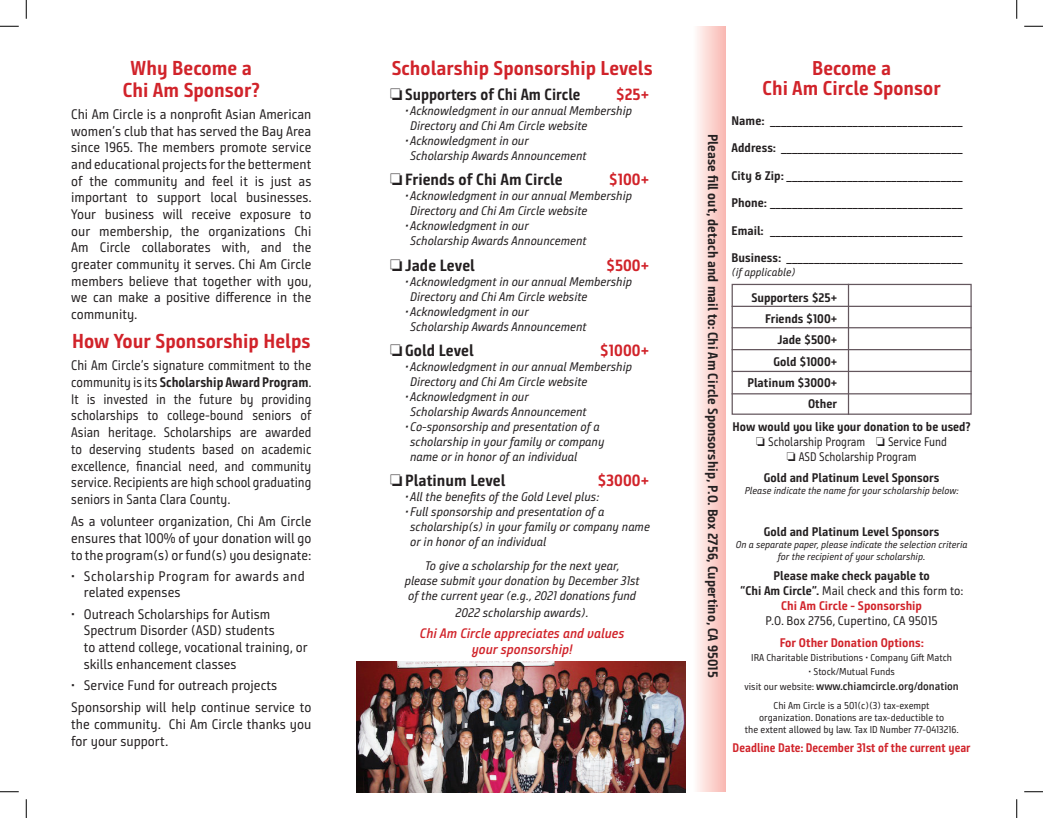
<style>
.page{position:relative;width:1043px;height:818px;background:#fff}
.page>*{position:absolute;margin:0;border:0;box-sizing:border-box;transform-origin:0 0}
.t1{font:700 20.25px/21.5px "Bunday Sans";color:#d1232a;text-align:center}
.t2{font:700 20px/20px "Bunday Sans";color:#d1232a;text-align:center}
.t3{font:700 16.25px "Bunday Sans";color:#231f20}
.t4{font:700 16.25px "Bunday Sans";letter-spacing:.005em;color:#d1232a}
.t5{font:700 16.25px "Bunday Sans";color:#231f20;scale:.96 1}
.t6{font:13.88px/16.6px "Bunday Sans";color:#231f20}
.t7{font:13.88px/16.6px "Bunday Sans";color:#231f20;text-align:justify;scale:.94 1}
.t8{font:13.88px/16.6px "Bunday Sans";letter-spacing:.03em;color:#231f20}
.t9{font:700 13.75px "Bunday Sans";color:#231f20}
.t10{font:13.75px/16.5px "Bunday Sans Semi Bold Up It";color:#d1232a;text-align:center}
.t11{font:italic 12.5px/15px "Bunday Sans";color:#231f20}
.t12{font:700 12.5px/21.2px "Bunday Sans";color:#231f20;text-align:right}
.t13{font:12.5px/15px "Bunday Sans";color:#231f20;text-align:center;scale:.92 1}
.t14{font:700 12.5px "Bunday Sans";color:#d1232a;scale:.94 1}
.t15{font:12.5px "Bunday Sans";color:#231f20}
.t16{font:700 12.5px "Bunday Sans";color:#d1232a}
.t17{font:600 11.25px "Bunday Sans";color:#231f20}
.t18{font:italic 11.25px "Bunday Sans";color:#231f20}
.t19{font:10px/12px "Bunday Sans";color:#231f20;text-align:center}
.t20{font:italic 10px/12px "Bunday Sans";color:#231f20;text-align:center}
.s1{font-weight:700}
.s2{font-weight:400}
.s3{color:#d1232a}
.s4{font-weight:400;font-size:10px}
</style>
<div class="page">
<div style="left:692px;top:26px;width:34px;height:765px;background:linear-gradient(to right,#fefffe,#f9b8b2)"></div>
<img style="left:356px;top:661px;width:329px;height:131px">
<div style="left:731px;top:284px;width:240px;height:131px;border:1px solid #64575e"></div>
<hr style="left:731px;top:327px;width:240px;height:1px;background:#64575e">
<hr style="left:731px;top:349px;width:240px;height:1px;background:#64575e">
<hr style="left:731px;top:306px;width:240px;height:1px;background:#64575e">
<hr style="left:731px;top:371px;width:240px;height:1px;background:#64575e">
<hr style="left:731px;top:393px;width:240px;height:1px;background:#64575e">
<hr style="left:847px;top:284px;width:2px;height:131px;background:#64575e">
<svg style="left:0;top:25px;width:19px;height:2px"></svg>
<svg style="left:1024px;top:25px;width:18px;height:2px"></svg>
<svg style="left:0;top:791px;width:19px;height:1px"></svg>
<svg style="left:1024px;top:791px;width:18px;height:1px"></svg>
<svg style="left:25px;top:0;width:2px;height:19px"></svg>
<svg style="left:25px;top:799px;width:2px;height:19px"></svg>
<svg style="left:1016px;top:0;width:1px;height:19px"></svg>
<svg style="left:1016px;top:799px;width:1px;height:19px"></svg>
<h1 class="t1" style="left:123px;top:57px;width:139px">Why Become a<br>Chi Am Sponsor?</h1>
<p class="t6" style="left:71px;top:106px;width:242px;text-align:justify">Chi Am Circle is a nonprofit Asian American women’s club that has served the Bay Area since 1965. The members promote service and educational projects for the betterment of the community and feel it is just as important to support local businesses.<br>Your business will receive exposure to our membership, the organizations Chi Am Circle collaborates with, and the greater community it serves. Chi Am Circle members believe that together with you, we can make a positive difference in the community.</p>
<h1 class="t1" style="left:72px;top:330px;width:240px">How Your Sponsorship Helps</h1>
<p class="t7" style="left:71px;top:357px;width:257px">Chi Am Circle’s signature commitment to the community is its <span class="s1">Scholarship Award Program</span>.<br>It is invested in the future by providing scholarships to college-bound seniors of Asian heritage. Scholarships are awarded to deserving students based on academic excellence, financial need, and community service. Recipients are high school graduating seniors in Santa Clara County.</p>
<p class="t6" style="left:71px;top:513px;width:242px;text-align:justify">As a volunteer organization, Chi Am Circle ensures that 100% of your donation will go to the program(s) or fund(s) you designate:</p>
<p class="t8" style="left:84px;top:567px;width:223px;text-indent:-13px">• Scholarship Program for awards and related expenses</p>
<p class="t6" style="left:84px;top:605px;width:225px;text-indent:-13px">• Outreach Scholarships for Autism Spectrum Disorder (ASD) students<br>to attend college, vocational training, or skills enhancement classes</p>
<p class="t6" style="left:71px;top:673px;width:242px;line-height:22.4px">• Service Fund for outreach projects<br>Sponsorship will help continue service to</p>
<p class="t6" style="left:71px;top:715px;width:242px">the community. Chi Am Circle thanks you for your support.</p>
<h2 class="t2" style="left:392px;top:58px;width:262px">Scholarship Sponsorship Levels</h2>
<h3 class="t5" style="left:390px;top:85px;width:200px">❏ Supporters of Chi Am Circle</h3>
<h3 class="t4" style="left:616px;top:85px;width:35px">$25+</h3>
<p class="t11" style="left:410px;top:103px;width:223px;text-indent:-5px">• Acknowledgment in our annual Membership<br>Directory and Chi Am Circle website</p>
<p class="t11" style="left:410px;top:133px;width:178px;text-indent:-5px">• Acknowledgment in our<br>Scholarship Awards Announcement</p>
<h3 class="t3" style="left:390px;top:170px;width:174px">❏ Friends of Chi Am Circle</h3>
<h3 class="t4" style="left:608px;top:170px;width:42px">$100+</h3>
<p class="t11" style="left:410px;top:188px;width:223px;text-indent:-5px">• Acknowledgment in our annual Membership<br>Directory and Chi Am Circle website</p>
<p class="t11" style="left:410px;top:218px;width:178px;text-indent:-5px">• Acknowledgment in our<br>Scholarship Awards Announcement</p>
<h3 class="t3" style="left:390px;top:255px;width:86px">❏ Jade Level</h3>
<h3 class="t4" style="left:606px;top:255px;width:45px">$500+</h3>
<p class="t11" style="left:410px;top:274px;width:223px;text-indent:-5px">• Acknowledgment in our annual Membership<br>Directory and Chi Am Circle website</p>
<p class="t11" style="left:410px;top:304px;width:178px;text-indent:-5px">• Acknowledgment in our<br>Scholarship Awards Announcement</p>
<h3 class="t3" style="left:390px;top:340px;width:85px">❏ Gold Level</h3>
<h3 class="t4" style="left:600px;top:340px;width:51px">$1000+</h3>
<p class="t11" style="left:410px;top:359px;width:223px;text-indent:-5px">• Acknowledgment in our annual Membership<br>Directory and Chi Am Circle website</p>
<p class="t11" style="left:410px;top:389px;width:178px;text-indent:-5px">• Acknowledgment in our<br>Scholarship Awards Announcement</p>
<p class="t11" style="left:410px;top:419px;width:196px;text-indent:-5px">• Co-sponsorship and presentation of a scholarship in your family or company name or in honor of an individual</p>
<h3 class="t3" style="left:390px;top:470px;width:117px">❏ Platinum Level</h3>
<h3 class="t4" style="left:597px;top:470px;width:53px">$3000+</h3>
<p class="t11" style="left:405px;top:489px;width:196px">• All the benefits of the Gold Level plus:</p>
<p class="t11" style="left:410px;top:504px;width:241px;text-indent:-5px">• Full sponsorship and presentation of a scholarship(s) in your family or company name or in honor of an individual</p>
<p class="t11" style="left:405px;top:558px;width:236px;text-align:center">To give a scholarship for the next year,<br>please submit your donation by December 31st of the current year (e.g., 2021 donations fund</p>
<p class="t11" style="left:455px;top:604px;width:135px">2022 scholarship awards).</p>
<p class="t10" style="left:420px;top:624px;width:206px">Chi Am Circle appreciates and values your sponsorship!</p>
<p class="t9" style="left:721px;top:134px;width:545px;rotate:90deg">Please fill out, detach and mail to: Chi Am Circle Sponsorship, P.O. Box 2756, Cupertino, CA 95015</p>
<h2 class="t2" style="left:762px;top:58px;width:180px">Become a<br>Chi Am Circle Sponsor</h2>
<p class="t12" style="left:731px;top:110px;width:232px">Name: ___________________________________</p>
<p class="t12" style="left:731px;top:137px;width:232px">Address: _________________________________</p>
<p class="t12" style="left:731px;top:165px;width:232px">City &amp; Zip: ________________________________</p>
<p class="t12" style="left:731px;top:192px;width:232px">Phone: ___________________________________</p>
<p class="t12" style="left:731px;top:220px;width:232px">Email: ___________________________________</p>
<p class="t12" style="left:731px;top:247px;width:232px">Business: ________________________________</p>
<p class="t18" style="left:731px;top:265px;width:65px">(if applicable)</p>
<p class="t12" style="left:747px;top:287px;width:91px">Supporters $25+<br>Friends $100+<br>Jade $500+<br>Gold $1000+<br>Platinum $3000+<br>Other</p>
<p class="t13" style="left:732px;top:419px;width:260px"><span class="s1">How would you like your donation to be used? </span>❏ Scholarship Program ❏ Service Fund<br>❏ ASD Scholarship Program</p>
<p class="t12" style="left:763px;top:467px;width:177px">Gold and Platinum Level Sponsors</p>
<p class="t20" style="left:744px;top:484px;width:215px">Please indicate the name for your scholarship below:</p>
<p class="t12" style="left:763px;top:520px;width:177px">Gold and Platinum Level Sponsors</p>
<p class="t20" style="left:735px;top:538px;width:233px">On a separate paper, please indicate the selection criteria for the recipient of your scholarship.</p>
<p class="t12" style="left:740px;top:568px;width:225px;line-height:15px;text-align:center">Please make check payable to<br>“Chi Am Circle”. <span class="s2">Mail check and this form to:<br></span><span class="s3">Chi Am Circle - Sponsorship</span></p>
<p class="t15" style="left:765px;top:613px;width:173px">P.O. Box 2756, Cupertino, CA 95015</p>
<p class="t16" style="left:779px;top:635px;width:146px">For Other Donation Options:</p>
<p class="t19" style="left:751px;top:651px;width:202px">IRA Charitable Distributions • Company Gift Match</p>
<p class="t19" style="left:808px;top:665px;width:88px">• Stock/Mutual Funds</p>
<p class="t17" style="left:744px;top:679px;width:216px"><span class="s4">visit our website:</span> www.chiamcircle.org/donation</p>
<p class="t19" style="left:745px;top:699px;width:215px">Chi Am Circle is a 501(c)(3) tax-exempt<br>organization. Donations are tax-deductible to<br>the extent allowed by law. Tax ID Number 77-0413216.</p>
<p class="t14" style="left:732px;top:740px;width:255px">Deadline Date: December 31st of the current year</p>
</div>
